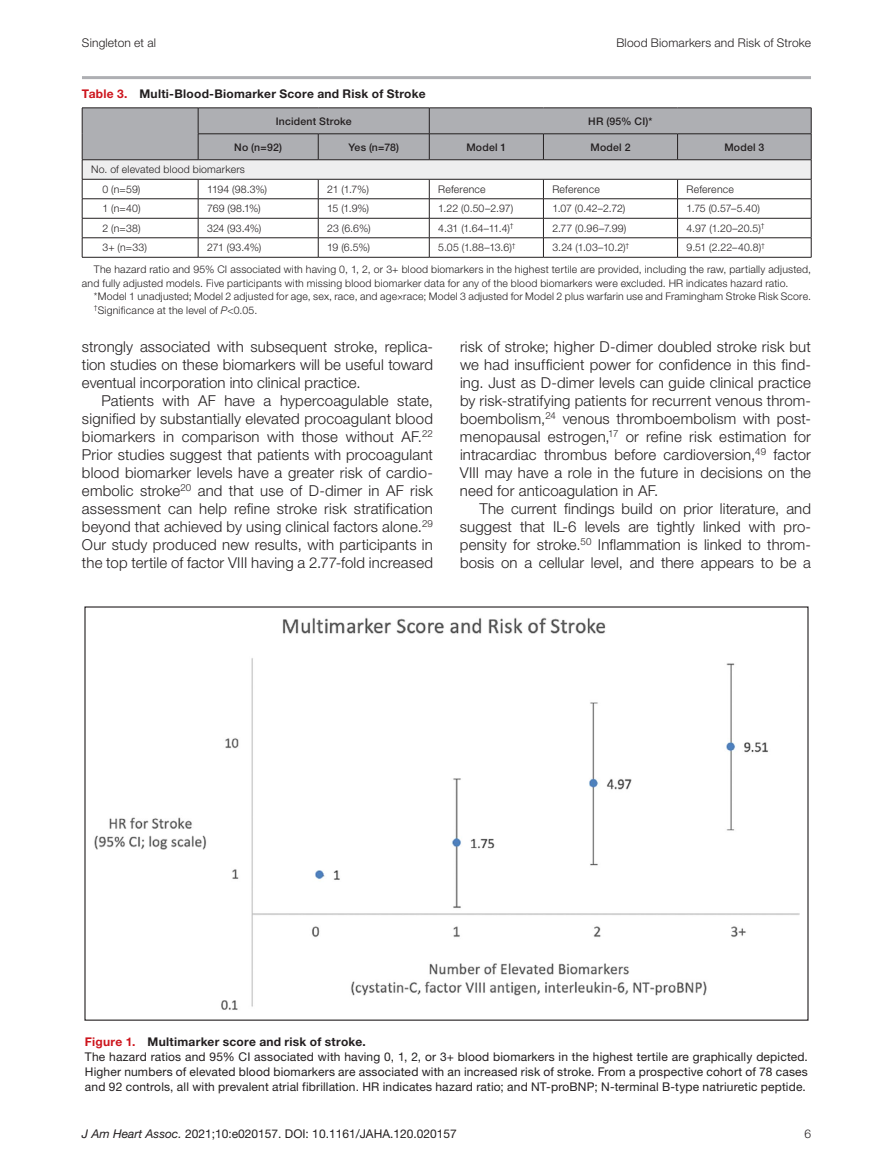
<style>
.page{position:relative;width:893px;height:1174px;background:#fff}
.page>*{position:absolute;margin:0;border:0;box-sizing:border-box;transform-origin:0 0}
.t1{font:300 15px/18px "Helvetica Neue LT Std";letter-spacing:.005em;color:#231f20;text-align:justify}
.t2{font:12px/15px "Helvetica Neue LT Std";letter-spacing:.015em;color:#231f20}
.t3{font:700 12px "Helvetica Neue LT Std";letter-spacing:.02em;color:#231f20}
.t4{font:300 12px "Helvetica Neue LT Std";letter-spacing:.015em;color:#231f20}
.t5{font:300 10.5px/13.5px "Helvetica Neue LT Std";letter-spacing:.02em;color:#231f20}
.t6{font:500 10.5px "Helvetica Neue LT Std";letter-spacing:.02em;color:#231f20}
.s1{color:#cd151d}
.s2{font-style:italic}
.s3{font-weight:700;color:#cd151d}
.s4{font-weight:700}
</style>
<div class="page">
<hr style="left:82px;top:257px;width:116px;height:1px;background:#231f20">
<hr style="left:198px;top:257px;width:120px;height:1px;background:#231f20">
<hr style="left:318px;top:257px;width:111px;height:1px;background:#231f20">
<hr style="left:429px;top:257px;width:114px;height:1px;background:#231f20">
<hr style="left:543px;top:257px;width:135px;height:1px;background:#231f20">
<svg style="left:82px;top:108px;width:730px;height:149px"></svg>
<hr style="left:678px;top:257px;width:133px;height:1px;background:#231f20">
<img style="left:94px;top:617px;width:705px;height:393px">
<hr style="left:82px;top:76px;width:729px;height:3px;background:#aeafb3">
<p class="t4" style="left:82px;top:35px;width:76px">Singleton et al</p>
<p class="t4" style="left:616px;top:35px;width:196px">Blood Biomarkers and Risk of Stroke</p>
<p class="t3" style="left:82px;top:86px;width:345px"><span class="s1">Table 3.</span> Multi-Blood-Biomarker Score and Risk of Stroke</p>
<p class="t6" style="left:276px;top:115px;width:78px">Incident Stroke</p>
<p class="t6" style="left:588px;top:115px;width:66px">HR (95% CI)*</p>
<p class="t6" style="left:234px;top:140px;width:49px">No (n=92)</p>
<p class="t6" style="left:348px;top:140px;width:52px">Yes (n=78)</p>
<p class="t6" style="left:466px;top:140px;width:41px">Model 1</p>
<p class="t6" style="left:590px;top:140px;width:41px">Model 2</p>
<p class="t6" style="left:724px;top:140px;width:41px">Model 3</p>
<p class="t5" style="left:102px;top:159px;width:144px;line-height:19.5px;text-indent:-11px">No. of elevated blood biomarkers<br>0 (n=59)</p>
<p class="t5" style="left:207px;top:182px;width:61px">1194 (98.3%)</p>
<p class="t5" style="left:327px;top:182px;width:43px">21 (1.7%)</p>
<p class="t5" style="left:438px;top:182px;width:49px">Reference</p>
<p class="t5" style="left:552px;top:182px;width:49px">Reference</p>
<p class="t5" style="left:687px;top:182px;width:49px">Reference</p>
<p class="t5" style="left:102px;top:201px;width:40px">1 (n=40)</p>
<p class="t5" style="left:207px;top:201px;width:55px">769 (98.1%)</p>
<p class="t5" style="left:327px;top:201px;width:43px">15 (1.9%)</p>
<p class="t5" style="left:438px;top:201px;width:76px">1.22 (0.50–2.97)</p>
<p class="t5" style="left:552px;top:201px;width:74px">1.07 (0.42–2.72)</p>
<p class="t5" style="left:687px;top:201px;width:75px">1.75 (0.57–5.40)</p>
<p class="t5" style="left:102px;top:221px;width:40px">2 (n=38)</p>
<p class="t5" style="left:207px;top:221px;width:56px">324 (93.4%)</p>
<p class="t5" style="left:327px;top:221px;width:45px">23 (6.6%)</p>
<p class="t5" style="left:438px;top:221px;width:77px">4.31 (1.64–11.4)<sup>†</sup></p>
<p class="t5" style="left:552px;top:221px;width:75px">2.77 (0.96–7.99)</p>
<p class="t5" style="left:687px;top:221px;width:80px">4.97 (1.20–20.5)<sup>†</sup></p>
<p class="t5" style="left:102px;top:240px;width:46px">3+ (n=33)</p>
<p class="t5" style="left:207px;top:240px;width:56px">271 (93.4%)</p>
<p class="t5" style="left:327px;top:240px;width:44px">19 (6.5%)</p>
<p class="t5" style="left:438px;top:240px;width:79px">5.05 (1.88–13.6)<sup>†</sup></p>
<p class="t5" style="left:552px;top:240px;width:78px">3.24 (1.03–10.2)<sup>†</sup></p>
<p class="t5" style="left:94px;top:236px;width:719px;line-height:21.9px;text-indent:593px">9.51 (2.22–40.8)<sup>†<br></sup>The hazard ratio and 95% CI associated with having 0, 1, 2, or 3+ blood biomarkers in the highest tertile are provided, including the raw, partially adjusted,</p>
<p class="t5" style="left:94px;top:276px;width:719px;text-indent:-12px">and fully adjusted models. Five participants with missing blood biomarker data for any of the blood biomarkers were excluded. HR indicates hazard ratio. *Model 1 unadjusted; Model 2 adjusted for age, sex, race, and age×race; Model 3 adjusted for Model 2 plus warfarin use and Framingham Stroke Risk Score. <sup>†</sup>Significance at the level of <span class="s2">P</span>&lt;0.05.</p>
<p class="t1" style="left:82px;top:338px;width:352px">strongly associated with subsequent stroke, replica&shy;tion studies on these biomarkers will be useful toward eventual incorporation into clinical practice.</p>
<p class="t1" style="left:82px;top:392px;width:353px;text-indent:20px">Patients with AF have a hypercoagulable state, signified by substantially elevated procoagulant blood biomarkers in comparison with those without AF.<sup>22<br></sup>Prior studies suggest that patients with procoagulant blood biomarker levels have a greater risk of cardio&shy;embolic stroke<sup>20</sup> and that use of D-dimer in AF risk assessment can help refine stroke risk stratification beyond that achieved by using clinical factors alone.<sup>29<br></sup>Our study produced new results, with participants in the top tertile of factor VIII having a 2.77-fold increased</p>
<p class="t1" style="left:460px;top:338px;width:353px">risk of stroke; higher D-dimer doubled stroke risk but we had insufficient power for confidence in this find&shy;ing. Just as D-dimer levels can guide clinical practice by risk-stratifying patients for recurrent venous throm&shy;boembolism,<sup>24</sup> venous thromboembolism with post&shy;menopausal estrogen,<sup>17</sup> or refine risk estimation for intracardiac thrombus before cardioversion,<sup>49</sup> factor VIII may have a role in the future in decisions on the need for anticoagulation in AF.</p>
<p class="t1" style="left:460px;top:500px;width:353px;text-indent:20px">The current findings build on prior literature, and suggest that IL-6 levels are tightly linked with pro&shy;pensity for stroke.<sup>50</sup> Inflammation is linked to throm&shy;bosis on a cellular level, and there appears to be a</p>
<p class="t2" style="left:85px;top:1034px;width:724px"><span class="s3">Figure 1.</span> <span class="s4">Multimarker score and risk of stroke.<br></span>The hazard ratios and 95% CI associated with having 0, 1, 2, or 3+ blood biomarkers in the highest tertile are graphically depicted.<br>Higher numbers of elevated blood biomarkers are associated with an increased risk of stroke. From a prospective cohort of 78 cases and 92 controls, all with prevalent atrial fibrillation. HR indicates hazard ratio; and NT-proBNP; N-terminal B-type natriuretic peptide.</p>
<p class="t2" style="left:82px;top:1126px;width:376px"><span class="s2">J Am Heart Assoc.</span> 2021;10:e020157. DOI: 10.1161/JAHA.120.020157</p>
<p class="t4" style="left:804px;top:1126px;width:8px">6</p>
</div>
